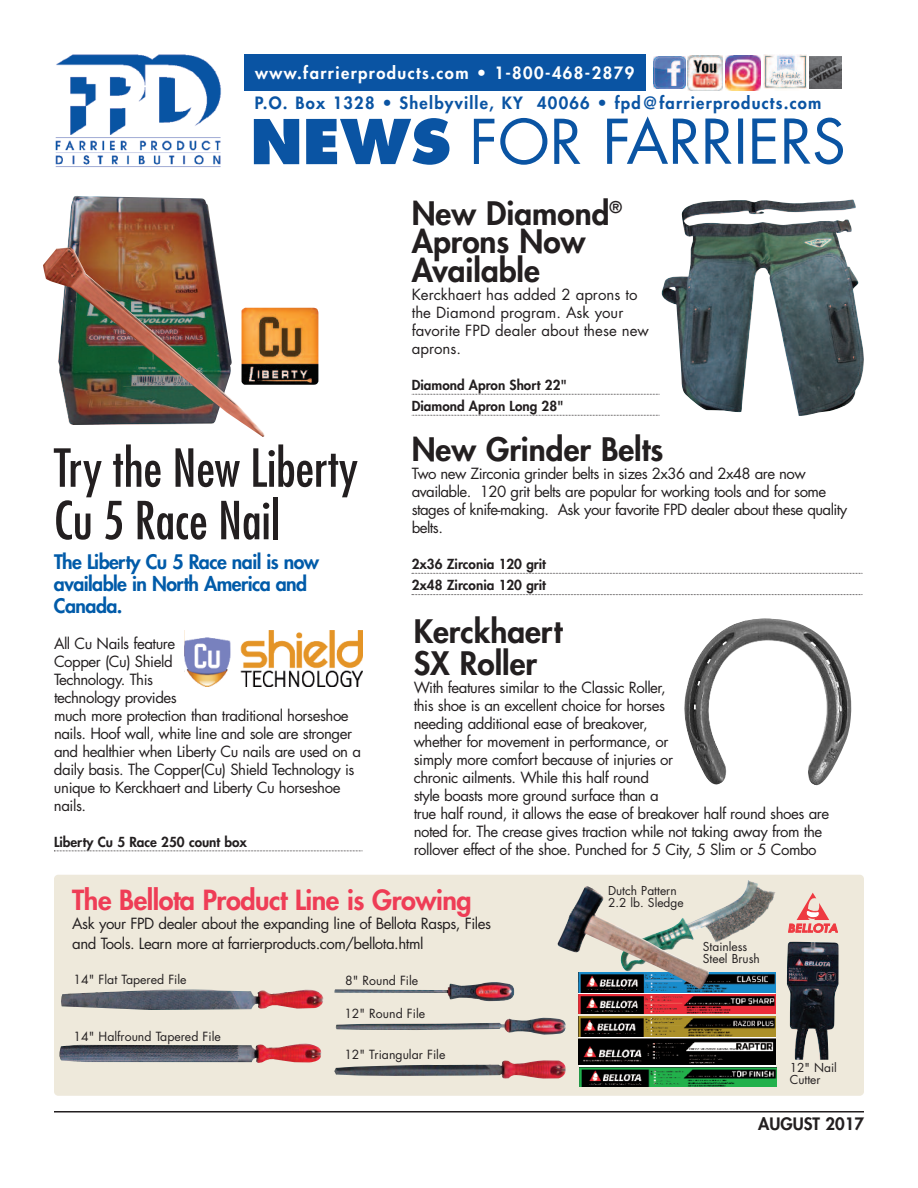
<style>
.page{position:relative;width:918px;height:1188px;background:#fff}
.page>*{position:absolute;margin:0;border:0;box-sizing:border-box;transform-origin:0 0}
.t1{font:60px "Futura";color:#0a54a3}
.t2{font:condensed 51px/52.5px "Futura";color:#231f20}
.t3{font:800 31.5px/28.5px "Futura";color:#231f20}
.t4{font:800 27px "Futura";letter-spacing:-.015em;color:#ee3d56}
.t5{font:800 19.5px/22px "Futura";letter-spacing:-.03em;color:#015ba9}
.t6{font:800 16.65px "Futura";color:#231f20}
.t7{font:800 16.5px "Futura";letter-spacing:.075em;color:#0a54a3}
.t8{font:800 16.5px "Futura";letter-spacing:.085em;color:#fff}
.t9{font:15px/18px "Futura";letter-spacing:-.03em;color:#231f20}
.t10{font:15px/18px "Futura";color:#231f20}
.t11{font:800 13.5px/21px "Futura";color:#231f20}
.t12{font:12.3px "Futura";color:#231f20}
.t13{font:12px/12px "Futura";color:#231f20}
.s1{font-weight:800}
</style>
<div class="page">
<div style="left:54px;top:875px;width:810px;height:221px;background:#eee9db;border-radius:4px"></div>
<img style="left:67px;top:196px;width:148px;height:51px">
<hr style="left:54px;top:1111px;width:810px;height:2px;background:#231f20">
<div style="left:244px;top:54px;width:402px;height:37px;background:#0a54a3"></div>
<img style="left:56px;top:54px;width:165px;height:113px">
<svg style="left:654px;top:56px;width:32px;height:1px"></svg>
<img style="left:654px;top:57px;width:32px;height:32px">
<svg style="left:841px;top:57px;width:1px;height:31px"></svg>
<img style="left:810px;top:57px;width:31px;height:31px">
<img style="left:687px;top:55px;width:35px;height:35px">
<img style="left:764px;top:54px;width:43px;height:35px">
<img style="left:725px;top:55px;width:36px;height:36px">
<svg style="left:54px;top:851px;width:309px;height:1px"></svg>
<svg style="left:412px;top:573px;width:451px;height:1px"></svg>
<svg style="left:412px;top:594px;width:451px;height:1px"></svg>
<svg style="left:412px;top:394px;width:248px;height:1px"></svg>
<svg style="left:412px;top:415px;width:248px;height:1px"></svg>
<img style="left:661px;top:199px;width:203px;height:217px">
<img style="left:267px;top:308px;width:51px;height:77px">
<img style="left:43px;top:247px;width:224px;height:190px">
<img style="left:684px;top:619px;width:168px;height:166px">
<img style="left:184px;top:631px;width:179px;height:55px">
<img style="left:334px;top:1060px;width:232px;height:19px">
<img style="left:335px;top:1017px;width:231px;height:18px">
<img style="left:61px;top:989px;width:263px;height:21px">
<img style="left:59px;top:1043px;width:263px;height:20px">
<img style="left:334px;top:982px;width:181px;height:20px">
<img style="left:710px;top:880px;width:66px;height:62px">
<svg style="left:788px;top:893px;width:50px;height:40px"></svg>
<div style="left:578px;top:973px;width:197px;height:22px;background:linear-gradient(to right,#fff,#fff)"></div>
<img style="left:579px;top:973px;width:196px;height:19px">
<div style="left:579px;top:1036px;width:197px;height:30px;background:#fff"></div>
<img style="left:579px;top:1038px;width:197px;height:27px">
<svg style="left:579px;top:1036px;width:197px;height:1px"></svg>
<img style="left:579px;top:1017px;width:197px;height:19px">
<img style="left:579px;top:994px;width:196px;height:19px">
<div style="left:580px;top:1066px;width:196px;height:21px;background:#fff"></div>
<img style="left:580px;top:1067px;width:196px;height:20px">
<img style="left:787px;top:942px;width:52px;height:118px">
<img style="left:557px;top:886px;width:153px;height:104px">
<p class="t8" style="left:255px;top:65px;width:381px">www.farrierproducts.com • 1-800-468-2879</p>
<p class="t7" style="left:255px;top:95px;width:568px">P.O. Box 1328 • Shelbyville, KY 40066 • fpd@farrierproducts.com</p>
<h1 class="t1" style="left:250px;top:114px;width:597px"><span class="s1">NEWS</span> FOR FARRIERS</h1>
<h2 class="t2" style="left:54px;top:445px;width:305px">Try the New Liberty<br>Cu 5 Race Nail</h2>
<h3 class="t5" style="left:54px;top:552px;width:267px">The Liberty Cu 5 Race nail is now available in North America and<br>Canada.</h3>
<p class="t9" style="left:54px;top:636px;width:309px">All Cu Nails feature<br>Copper (Cu) Shield<br>Technology. This<br>technology provides<br>much more protection than traditional horseshoe nails. Hoof wall, white line and sole are stronger and healthier when Liberty Cu nails are used on a daily basis. The Copper(Cu) Shield Technology is unique to Kerckhaert and Liberty Cu horseshoe nails.</p>
<p class="t11" style="left:54px;top:833px;width:195px">Liberty Cu 5 Race 250 count box</p>
<h3 class="t3" style="left:412px;top:201px;width:212px">New Diamond<sup>®<br></sup>Aprons Now<br>Available</h3>
<p class="t10" style="left:412px;top:287px;width:239px">Kerckhaert has added 2 aprons to the Diamond program. Ask your favorite FPD dealer about these new aprons.</p>
<p class="t11" style="left:412px;top:375px;width:157px">Diamond Apron Short 22"<br>Diamond Apron Long 28"</p>
<h3 class="t3" style="left:412px;top:438px;width:253px">New Grinder Belts</h3>
<p class="t9" style="left:412px;top:466px;width:437px">Two new Zirconia grinder belts in sizes 2x36 and 2x48 are now available. 120 grit belts are popular for working tools and for some stages of knife-making. Ask your favorite FPD dealer about these quality belts.</p>
<p class="t11" style="left:412px;top:555px;width:136px">2x36 Zirconia 120 grit<br>2x48 Zirconia 120 grit</p>
<h3 class="t3" style="left:414px;top:618px;width:150px;line-height:31.5px">Kerckhaert<br>SX Roller</h3>
<p class="t9" style="left:414px;top:679px;width:417px">With features similar to the Classic Roller,<br>this shoe is an excellent choice for horses<br>needing additional ease of breakover,<br>whether for movement in performance, or<br>simply more comfort because of injuries or<br>chronic ailments. While this half round<br>style boasts more ground surface than a<br>true half round, it allows the ease of breakover half round shoes are noted for. The crease gives traction while not taking away from the rollover effect of the shoe. Punched for 5 City, 5 Slim or 5 Combo</p>
<h3 class="t4" style="left:72px;top:887px;width:401px">The Bellota Product Line is Growing</h3>
<p class="t9" style="left:72px;top:915px;width:420px;line-height:19.5px">Ask your FPD dealer about the expanding line of Bellota Rasps, Files and Tools. Learn more at farrierproducts.com/bellota.html</p>
<p class="t12" style="left:74px;top:973px;width:115px">14" Flat Tapered File</p>
<p class="t12" style="left:74px;top:1030px;width:149px">14" Halfround Tapered File</p>
<p class="t12" style="left:345px;top:975px;width:75px">8" Round File</p>
<p class="t12" style="left:344px;top:1007px;width:82px">12" Round File</p>
<p class="t12" style="left:344px;top:1049px;width:103px">12" Triangular File</p>
<p class="t13" style="left:608px;top:885px;width:77px">Dutch Pattern<br>2.2 lb. Sledge</p>
<p class="t13" style="left:703px;top:942px;width:58px">Stainless<br>Steel Brush</p>
<p class="t13" style="left:790px;top:1063px;width:49px">12" Nail<br>Cutter</p>
<p class="t6" style="left:758px;top:1115px;width:107px">AUGUST 2017</p>
</div>
